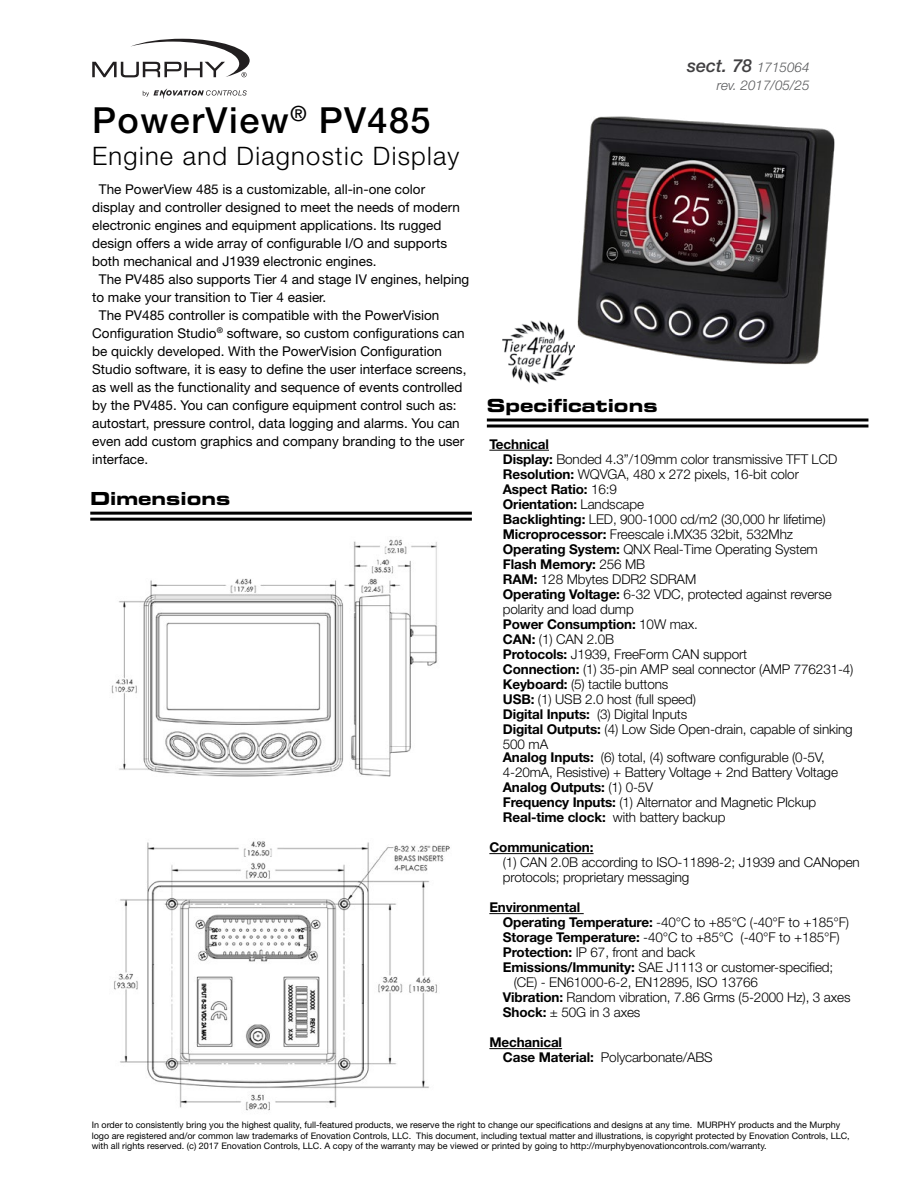
<style>
.page{position:relative;width:918px;height:1188px;background:#fff}
.page>*{position:absolute;margin:0;border:0;box-sizing:border-box;transform-origin:0 0}
.t1{font:500 36px "Helvetica Neue LT Std";letter-spacing:.04em;color:#000}
.t2{font:300 25.5px "Helvetica Neue LT Std";letter-spacing:.05em;color:#000}
.t3{font:18px "Eurostile LT Std Bold Ex 2";color:#000}
.t4{font:italic 500 18px "Helvetica Neue LT Std";color:#414042}
.t5{font:300 13.5px/15px "Helvetica Neue LT Std";letter-spacing:-.01em;color:#000}
.t6{font:13.5px "Helvetica Neue LT Std";color:#000}
.t7{font:700 13.5px/15px "Helvetica Neue LT Std";letter-spacing:-.01em;color:#000}
.t8{font:italic 300 13.5px "Helvetica Neue LT Std";color:#58595b}
.t9{font:9px/10.5px "Helvetica Neue LT Std";color:#000}
.s1{font-weight:300;font-size:13.5px;color:#58595b}
.s2{font-weight:700}
.s3{font-weight:300}
</style>
<div class="page">
<svg style="left:92px;top:39px;width:158px;height:38px"></svg>
<svg style="left:143px;top:88px;width:104px;height:11px"></svg>
<hr style="left:487px;top:419px;width:381px;height:2px;background:#000">
<hr style="left:487px;top:425px;width:381px;height:3px;background:#000">
<hr style="left:489px;top:450px;width:60px;height:1px;background:#000">
<hr style="left:489px;top:853px;width:105px;height:1px;background:#000">
<hr style="left:489px;top:913px;width:95px;height:1px;background:#000">
<hr style="left:489px;top:1048px;width:73px;height:1px;background:#000">
<img style="left:577px;top:116px;width:258px;height:249px">
<hr style="left:90px;top:512px;width:382px;height:3px;background:#000">
<hr style="left:90px;top:518px;width:382px;height:3px;background:#000">
<img style="left:111px;top:539px;width:326px;height:238px">
<img style="left:114px;top:841px;width:336px;height:270px">
<img style="left:502px;top:321px;width:73px;height:64px">
<h1 class="t1" style="left:92px;top:99px;width:340px">PowerView<sup>®</sup> PV485</h1>
<h2 class="t2" style="left:92px;top:140px;width:369px">Engine and Diagnostic Display</h2>
<p class="t6" style="left:99px;top:181px;width:328px">The PowerView 485 is a customizable, all-in-one color</p>
<p class="t6" style="left:92px;top:199px;width:369px">display and controller designed to meet the needs of modern</p>
<p class="t6" style="left:92px;top:217px;width:351px">electronic engines and equipment applications. Its rugged</p>
<p class="t6" style="left:92px;top:235px;width:357px">design offers a wide array of configurable I/O and supports</p>
<p class="t6" style="left:92px;top:253px;width:286px">both mechanical and J1939 electronic engines.</p>
<p class="t6" style="left:99px;top:271px;width:372px">The PV485 also supports Tier 4 and stage IV engines, helping</p>
<p class="t6" style="left:92px;top:289px;width:236px">to make your transition to Tier 4 easier.</p>
<p class="t6" style="left:99px;top:307px;width:342px">The PV485 controller is compatible with the PowerVision</p>
<p class="t6" style="left:92px;top:325px;width:374px">Configuration Studio<sup>®</sup> software, so custom configurations can</p>
<p class="t6" style="left:92px;top:343px;width:351px">be quickly developed. With the PowerVision Configuration</p>
<p class="t6" style="left:92px;top:361px;width:376px">Studio software, it is easy to define the user interface screens,</p>
<p class="t6" style="left:92px;top:379px;width:372px">as well as the functionality and sequence of events controlled</p>
<p class="t6" style="left:92px;top:397px;width:366px">by the PV485. You can configure equipment control such as:</p>
<p class="t6" style="left:92px;top:415px;width:369px">autostart, pressure control, data logging and alarms. You can</p>
<p class="t6" style="left:92px;top:433px;width:374px">even add custom graphics and company branding to the user</p>
<p class="t6" style="left:92px;top:451px;width:57px">interface.</p>
<h3 class="t3" style="left:90px;top:486px;width:142px">Dimensions</h3>
<h3 class="t4" style="left:687px;top:55px;width:124px">sect. 78 <span class="s1">1715064</span></h3>
<p class="t8" style="left:717px;top:77px;width:94px">rev. 2017/05/25</p>
<h3 class="t3" style="left:487px;top:393px;width:172px">Specifications</h3>
<p class="t5" style="left:503px;top:436px;width:352px;text-indent:-14px"><span class="s2">Technical<br>Display:</span> Bonded 4.3”/109mm color transmissive TFT LCD <span class="s2">Resolution:</span> WQVGA, 480 x 272 pixels, 16-bit color<br><span class="s2">Aspect Ratio:</span> 16:9<br><span class="s2">Orientation:</span> Landscape<br><span class="s2">Backlighting:</span> LED, 900-1000 cd/m2 (30,000 hr lifetime)<br><span class="s2">Microprocessor:</span> Freescale i.MX35 32bit, 532Mhz <span class="s2">Operating System:</span> QNX Real-Time Operating System <span class="s2">Flash Memory:</span> 256 MB<br><span class="s2">RAM:</span> 128 Mbytes DDR2 SDRAM<br><span class="s2">Operating Voltage:</span> 6-32 VDC, protected against reverse polarity and load dump<br><span class="s2">Power Consumption:</span> 10W max.<br><span class="s2">CAN:</span> (1) CAN 2.0B<br><span class="s2">Protocols:</span> J1939, FreeForm CAN support<br><span class="s2">Connection:</span> (1) 35-pin AMP seal connector (AMP 776231-4)<br><span class="s2">Keyboard:</span> (5) tactile buttons<br><span class="s2">USB:</span> (1) USB 2.0 host (full speed)<br><span class="s2">Digital Inputs:</span> (3) Digital Inputs<br><span class="s2">Digital Outputs:</span> (4) Low Side Open-drain, capable of sinking 500 mA</p>
<p class="t5" style="left:503px;top:750px;width:337px"><span class="s2">Analog Inputs:</span> (6) total, (4) software configurable (0-5V, 4-20mA, Resistive) + Battery Voltage + 2nd Battery Voltage <span class="s2">Analog Outputs:</span> (1) 0-5V<br><span class="s2">Frequency Inputs:</span> (1) Alternator and Magnetic PIckup <span class="s2">Real-time clock:</span> with battery backup</p>
<p class="t7" style="left:489px;top:840px;width:106px">Communication:</p>
<p class="t5" style="left:503px;top:855px;width:359px">(1) CAN 2.0B according to ISO-11898-2; J1939 and CANopen protocols; proprietary messaging</p>
<p class="t7" style="left:489px;top:900px;width:92px">Environmental</p>
<p class="t5" style="left:503px;top:915px;width:348px"><span class="s2">Operating Temperature:</span> -40°C to +85°C (-40°F to +185°F)</p>
<p class="t5" style="left:503px;top:930px;width:338px"><span class="s2">Storage Temperature:</span> -40°C to +85°C (-40°F to +185°F)</p>
<p class="t5" style="left:503px;top:945px;width:194px"><span class="s2">Protection:</span> IP 67, front and back</p>
<p class="t5" style="left:503px;top:960px;width:332px"><span class="s2">Emissions/Immunity:</span> SAE J1113 or customer-specified;</p>
<p class="t5" style="left:514px;top:975px;width:246px">(CE) - EN61000-6-2, EN12895, ISO 13766</p>
<p class="t5" style="left:503px;top:990px;width:349px"><span class="s2">Vibration:</span> Random vibration, 7.86 Grms (5-2000 Hz), 3 axes</p>
<p class="t5" style="left:503px;top:1005px;width:139px"><span class="s2">Shock:</span> ± 50G in 3 axes</p>
<p class="t7" style="left:503px;top:1035px;width:211px;text-indent:-14px">Mechanical<br>Case Material: <span class="s3">Polycarbonate/ABS</span></p>
<p class="t9" style="left:92px;top:1120px;width:759px">In order to consistently bring you the highest quality, full-featured products, we reserve the right to change our specifications and designs at any time. MURPHY products and the Murphy logo are registered and/or common law trademarks of Enovation Controls, LLC. This document, including textual matter and illustrations, is copyright protected by Enovation Controls, LLC, with all rights reserved. (c) 2017 Enovation Controls, LLC. A copy of the warranty may be viewed or printed by going to http://murphybyenovationcontrols.com/warranty.</p>
</div>
